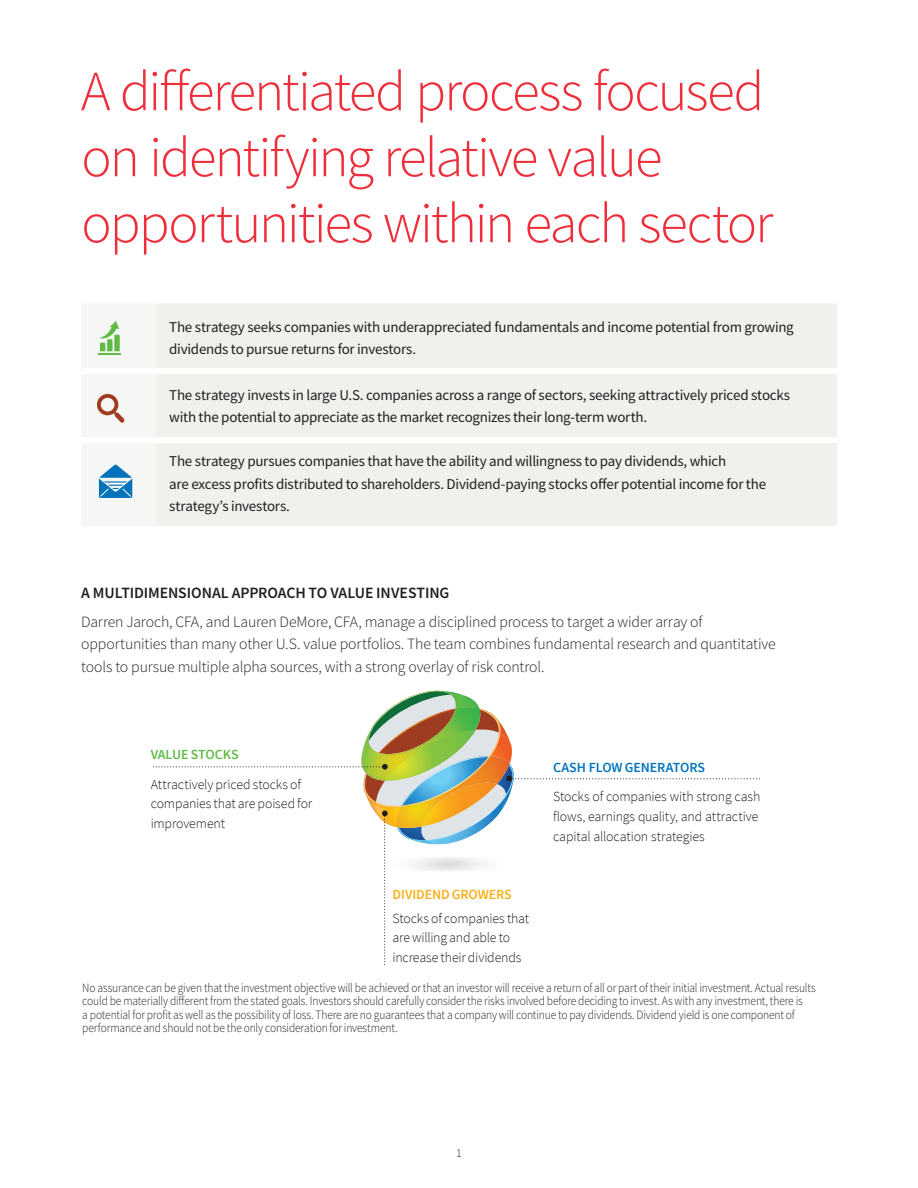
<style>
.page{position:relative;width:918px;height:1188px;background:#fff}
.page>*{position:absolute;margin:0;border:0;box-sizing:border-box;transform-origin:0 0}
.Headline{font:300 57px/66px "Source Sans Pro";letter-spacing:-.035em;color:#ee2f3b}
.Body{font:300 15.75px/22.5px "Source Sans Pro";letter-spacing:-.015em;color:#231f20}
.Subhead{font:600 15.75px "Source Sans Pro";letter-spacing:-.005em;color:#231f20}
.Body-2{font:15px/22.5px "Source Sans Pro";letter-spacing:-.015em;color:#231f20}
.t1{font:300 13.8px/19.8px "Source Sans Pro";letter-spacing:-.015em;color:#231f20}
.Footnote{font:300 12.75px/13.5px "Source Sans Pro";letter-spacing:-.01em;color:#231f20;scale:.9 1}
.t2{font:300 12px "Source Sans Pro";color:#231f20}
.s1{font-weight:600;color:#60bb46}
.s2{font-weight:600;color:#faaf18}
.s3{font-weight:600;color:#0072bc}
</style>
<div class="page">
<svg style="left:153px;top:691px;width:607px;height:274px"></svg>
<div style="left:156px;top:304px;width:681px;height:222px;background:#f0f1ed"></div>
<div style="left:156px;top:368px;width:681px;height:6px;background:#fff"></div>
<div style="left:156px;top:437px;width:681px;height:6px;background:#fff"></div>
<svg style="left:82px;top:304px;width:74px;height:222px"></svg>
<p class="Headline" style="left:81px;top:58px;width:694px">A differentiated process focused on identifying relative value opportunities within each sector</p>
<p class="Body-2" style="left:169px;top:315px;width:626px">The strategy seeks companies with underappreciated fundamentals and income potential from growing dividends to pursue returns for investors.</p>
<p class="Body-2" style="left:169px;top:384px;width:623px">The strategy invests in large U.S. companies across a range of sectors, seeking attractively priced stocks with the potential to appreciate as the market recognizes their long-term worth.</p>
<p class="Body-2" style="left:169px;top:450px;width:598px">The strategy pursues companies that have the ability and willingness to pay dividends, which<br>are excess profits distributed to shareholders. Dividend-paying stocks offer potential income for the strategy’s investors.</p>
<p class="Subhead" style="left:81px;top:582px;width:370px">A MULTIDIMENSIONAL APPROACH TO VALUE INVESTING</p>
<p class="Body" style="left:81px;top:610px;width:696px">Darren Jaroch, CFA, and Lauren DeMore, CFA, manage a disciplined process to target a wider array of opportunities than many other U.S. value portfolios. The team combines fundamental research and quantitative tools to pursue multiple alpha sources, with a strong overlay of risk control.</p>
<p class="t1" style="left:151px;top:740px;width:152px;line-height:29.2px"><span class="s1">VALUE STOCKS<br></span>Attractively priced stocks of</p>
<p class="t1" style="left:151px;top:794px;width:163px">companies that are poised for improvement</p>
<p class="t1" style="left:393px;top:883px;width:138px;line-height:23.4px"><span class="s2">DIVIDEND GROWERS<br></span>Stocks of companies that</p>
<p class="t1" style="left:393px;top:928px;width:131px">are willing and able to increase their dividends</p>
<p class="t1" style="left:553px;top:753px;width:209px;line-height:29.2px"><span class="s3">CASH FLOW GENERATORS<br></span>Stocks of companies with strong cash</p>
<p class="t1" style="left:553px;top:807px;width:207px">flows, earnings quality, and attractive capital allocation strategies</p>
<p class="Footnote" style="left:82px;top:981px;width:817px">No assurance can be given that the investment objective will be achieved or that an investor will receive a return of all or part of their initial investment. Actual results could be materially different from the stated goals. Investors should carefully consider the risks involved before deciding to invest. As with any investment, there is<br>a potential for profit as well as the possibility of loss. There are no guarantees that a company will continue to pay dividends. Dividend yield is one component of performance and should not be the only consideration for investment.</p>
<p class="t2" style="left:456px;top:1145px;width:7px">1</p>
</div>
